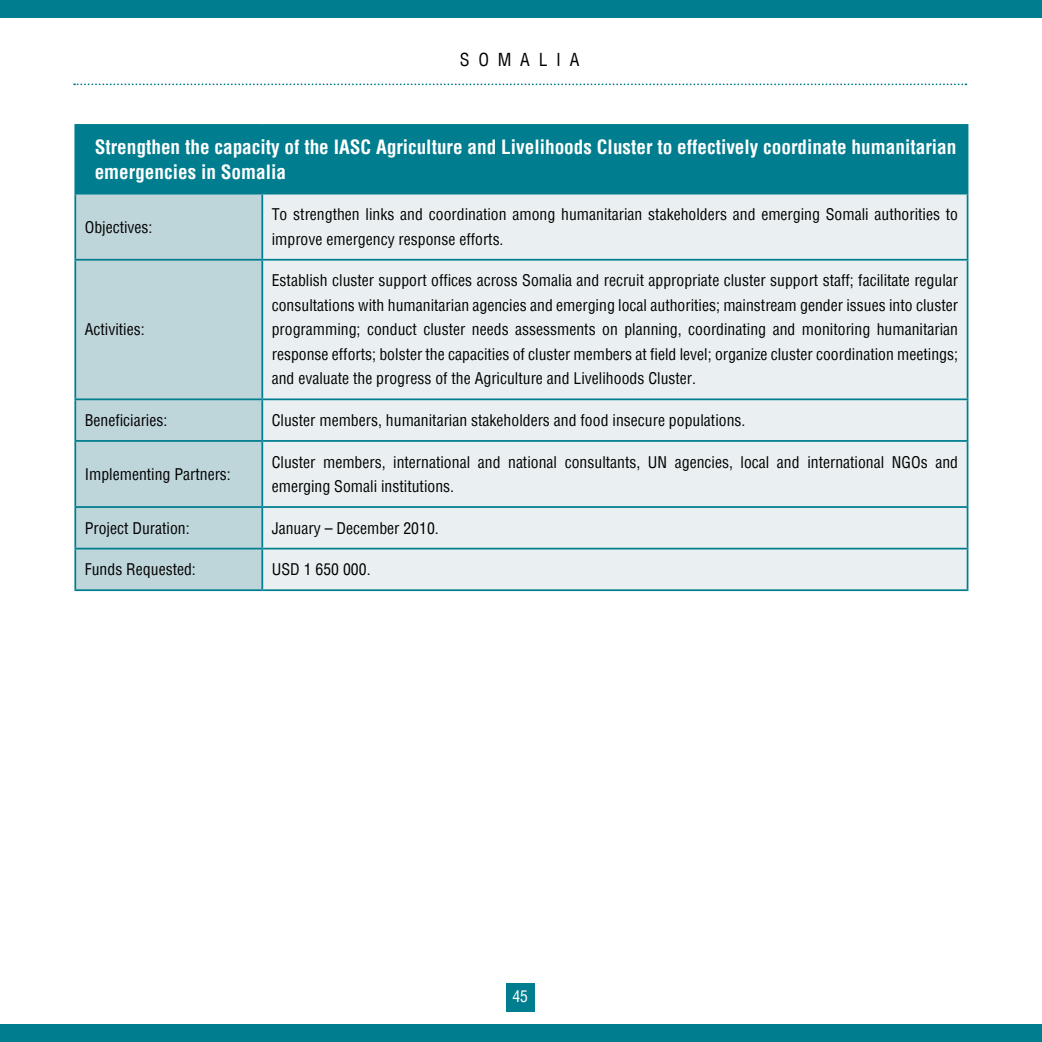
<style>
.page{position:relative;width:1042px;height:1042px;background:#fff}
.page>*{position:absolute;margin:0;border:0;box-sizing:border-box;transform-origin:0 0}
.t1{font:700 condensed 19.25px/24.5px "Helvetica";color:#fff}
.t2{font:condensed 17.5px "Helvetica";letter-spacing:.5em;color:#000}
.t3{font:condensed 15.75px/24.5px "Helvetica";color:#000}
.t4{font:condensed 15.75px "Helvetica";color:#fff}
</style>
<div class="page">
<div style="left:506px;top:983px;width:28px;height:29px;background:#007d8f"></div>
<div style="left:75px;top:125px;width:892px;height:69px;background:#007d8f"></div>
<div style="left:76px;top:194px;width:185px;height:395px;background:#bed5da"></div>
<div style="left:263px;top:194px;width:703px;height:395px;background:#eaf0f2"></div>
<hr style="left:74px;top:124px;width:188px;height:2px;background:#007d8f">
<hr style="left:74px;top:126px;width:2px;height:67px;background:#007d8f">
<hr style="left:262px;top:124px;width:706px;height:2px;background:#007d8f">
<hr style="left:966px;top:126px;width:2px;height:67px;background:#007d8f">
<hr style="left:74px;top:193px;width:188px;height:1px;background:#007d8f">
<hr style="left:74px;top:194px;width:2px;height:65px;background:#007d8f">
<hr style="left:262px;top:193px;width:706px;height:1px;background:#007d8f">
<hr style="left:261px;top:194px;width:2px;height:65px;background:#007d8f">
<hr style="left:966px;top:194px;width:2px;height:65px;background:#007d8f">
<hr style="left:74px;top:259px;width:188px;height:2px;background:#007d8f">
<hr style="left:74px;top:261px;width:2px;height:137px;background:#007d8f">
<hr style="left:262px;top:259px;width:706px;height:2px;background:#007d8f">
<hr style="left:261px;top:261px;width:2px;height:137px;background:#007d8f">
<hr style="left:966px;top:261px;width:2px;height:137px;background:#007d8f">
<hr style="left:74px;top:398px;width:188px;height:2px;background:#007d8f">
<hr style="left:74px;top:400px;width:2px;height:40px;background:#007d8f">
<hr style="left:262px;top:398px;width:706px;height:2px;background:#007d8f">
<hr style="left:261px;top:400px;width:2px;height:40px;background:#007d8f">
<hr style="left:966px;top:400px;width:2px;height:40px;background:#007d8f">
<hr style="left:74px;top:440px;width:188px;height:2px;background:#007d8f">
<hr style="left:74px;top:442px;width:2px;height:64px;background:#007d8f">
<hr style="left:262px;top:440px;width:706px;height:2px;background:#007d8f">
<hr style="left:261px;top:442px;width:2px;height:64px;background:#007d8f">
<hr style="left:966px;top:442px;width:2px;height:64px;background:#007d8f">
<hr style="left:74px;top:506px;width:188px;height:2px;background:#007d8f">
<hr style="left:74px;top:508px;width:2px;height:40px;background:#007d8f">
<hr style="left:262px;top:506px;width:706px;height:2px;background:#007d8f">
<hr style="left:261px;top:508px;width:2px;height:40px;background:#007d8f">
<hr style="left:966px;top:508px;width:2px;height:40px;background:#007d8f">
<hr style="left:74px;top:548px;width:188px;height:1px;background:#007d8f">
<hr style="left:74px;top:549px;width:2px;height:40px;background:#007d8f">
<hr style="left:262px;top:548px;width:706px;height:1px;background:#007d8f">
<hr style="left:261px;top:549px;width:2px;height:40px;background:#007d8f">
<hr style="left:966px;top:549px;width:2px;height:40px;background:#007d8f">
<hr style="left:74px;top:589px;width:188px;height:2px;background:#007d8f">
<hr style="left:262px;top:589px;width:706px;height:2px;background:#007d8f">
<svg style="left:74px;top:83px;width:892px;height:2px"></svg>
<div style="left:0;top:0;width:1042px;height:17px;background:#007d8f"></div>
<div style="left:0;top:1024px;width:1042px;height:18px;background:#007d8f"></div>
<p class="t2" style="left:460px;top:49px;width:121px">SOMALIA</p>
<p class="t1" style="left:95px;top:135px;width:863px">Strengthen the capacity of the IASC Agriculture and Livelihoods Cluster to effectively coordinate humanitarian emergencies in Somalia</p>
<p class="t3" style="left:85px;top:214px;width:69px">Objectives:</p>
<p class="t3" style="left:272px;top:202px;width:688px">To strengthen links and coordination among humanitarian stakeholders and emerging Somali authorities to improve emergency response efforts.</p>
<p class="t3" style="left:85px;top:317px;width:61px">Activities:</p>
<p class="t3" style="left:272px;top:268px;width:688px;text-align:justify">Establish cluster support offices across Somalia and recruit appropriate cluster support staff; facilitate regular consultations with humanitarian agencies and emerging local authorities; mainstream gender issues into cluster programming; conduct cluster needs assessments on planning, coordinating and monitoring humanitarian response efforts; bolster the capacities of cluster members at field level; organize cluster coordination meetings; and evaluate the progress of the Agriculture and Livelihoods Cluster.</p>
<p class="t3" style="left:85px;top:408px;width:84px">Beneficiaries:</p>
<p class="t3" style="left:272px;top:408px;width:475px">Cluster members, humanitarian stakeholders and food insecure populations.</p>
<p class="t3" style="left:85px;top:462px;width:148px">Implementing Partners:</p>
<p class="t3" style="left:272px;top:449px;width:688px">Cluster members, international and national consultants, UN agencies, local and international NGOs and emerging Somali institutions.</p>
<p class="t3" style="left:85px;top:515px;width:106px">Project Duration:</p>
<p class="t3" style="left:272px;top:515px;width:169px">January – December 2010.</p>
<p class="t3" style="left:85px;top:557px;width:113px">Funds Requested:</p>
<p class="t3" style="left:272px;top:557px;width:100px">USD 1 650 000.</p>
<p class="t4" style="left:512px;top:986px;width:17px">45</p>
</div>
